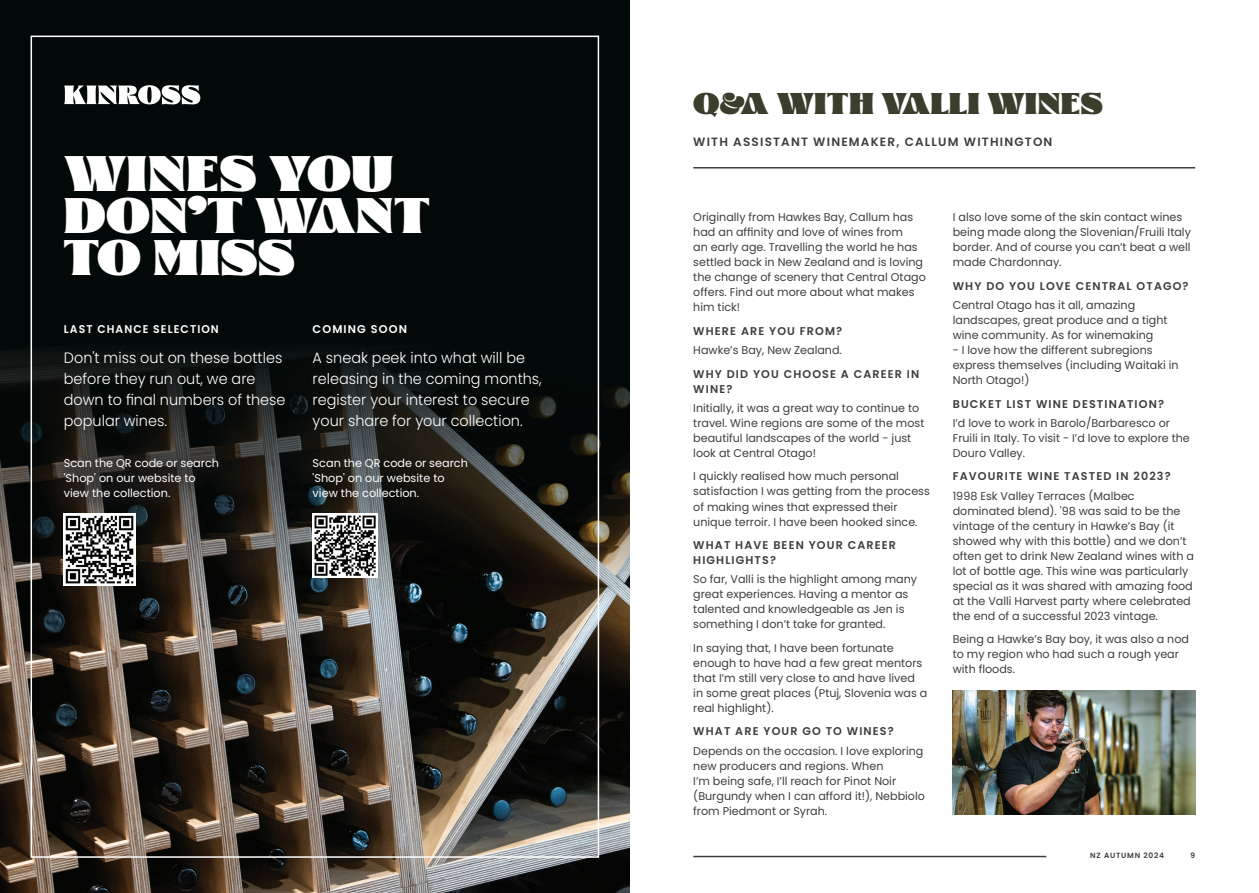
<style>
.page{position:relative;width:1259px;height:893px;background:#fff}
.page>*{position:absolute;margin:0;border:0;box-sizing:border-box;transform-origin:0 0}
.t1{font:49.8px/41.8px "Glodok Display";letter-spacing:.005em;color:#fff}
.t2{font:30px "Glodok Display";letter-spacing:.005em;color:#3c3d2c}
.t3{font:300 15px/21px "Poppins";color:#fff;scale:.96 1}
.t4{font:600 12px "Poppins";letter-spacing:.1em;color:#3e3e3f}
.t5{font:11.25px/15px "Poppins";color:#3e3e3f}
.t6{font:600 11.25px/15px "Poppins";letter-spacing:.1em;color:#3e3e3f}
.t7{font:11.25px/15px "Poppins";color:#fff}
.t8{font:600 11.25px "Poppins";letter-spacing:.1em;color:#fff;scale:.96 1}
.t9{font:600 11.25px "Poppins";letter-spacing:.1em;color:#fff}
.t10{font:600 7.5px "Poppins";letter-spacing:.1em;color:#3e3e3f}
</style>
<div class="page">
<hr style="left:693px;top:167px;width:502px;height:2px;background:#3e3e3f">
<img style="left:0;top:641px;width:629px;height:252px">
<svg style="left:0;top:0;width:629px;height:641px;fill:#030909"></svg>
<svg style="left:64px;top:85px;width:136px;height:19px"></svg>
<div style="left:45px;top:439px;width:193px;height:77px;background:#231f20;opacity:.75"></div>
<img style="left:64px;top:513px;width:72px;height:72px">
<img style="left:313px;top:513px;width:64px;height:65px">
<img style="left:952px;top:690px;width:243px;height:124px">
<hr style="left:693px;top:856px;width:353px;height:1px;background:#3e3e3f">
<p class="t1" style="left:64px;top:153px;width:367px">WINES YOU<br>DON’T WANT<br>TO MISS</p>
<p class="t8" style="left:64px;top:323px;width:163px">LAST CHANCE SELECTION</p>
<p class="t3" style="left:64px;top:347px;width:232px">Don't miss out on these bottles before they run out, we are down to final numbers of these popular wines.</p>
<p class="t9" style="left:313px;top:323px;width:96px">COMING SOON</p>
<p class="t3" style="left:313px;top:347px;width:240px">A sneak peek into what will be releasing in the coming months, register your interest to secure your share for your collection.</p>
<p class="t7" style="left:64px;top:456px;width:157px">Scan the QR code or search 'Shop' on our website to view the collection.</p>
<p class="t7" style="left:313px;top:456px;width:157px">Scan the QR code or search 'Shop' on our website to view the collection.</p>
<p class="t2" style="left:693px;top:85px;width:411px">Q&amp;A WITH VALLI WINES</p>
<p class="t4" style="left:693px;top:135px;width:361px">WITH ASSISTANT WINEMAKER, CALLUM WITHINGTON</p>
<p class="t5" style="left:693px;top:210px;width:234px">Originally from Hawkes Bay, Callum has had an affinity and love of wines from<br>an early age. Travelling the world he has settled back in New Zealand and is loving the change of scenery that Central Otago offers. Find out more about what makes him tick!</p>
<p class="t6" style="left:693px;top:324px;width:150px">WHERE ARE YOU FROM?</p>
<p class="t5" style="left:693px;top:343px;width:150px">Hawke’s Bay, New Zealand.</p>
<p class="t6" style="left:693px;top:366px;width:227px">WHY DID YOU CHOOSE A CAREER IN<br>WINE?</p>
<p class="t5" style="left:693px;top:401px;width:233px">Initially, it was a great way to continue to travel. Wine regions are some of the most beautiful landscapes of the world - just look at Central Otago!</p>
<p class="t5" style="left:693px;top:469px;width:238px">I quickly realised how much personal satisfaction I was getting from the process of making wines that expressed their unique terroir. I have been hooked since.</p>
<p class="t6" style="left:693px;top:538px;width:204px">WHAT HAVE BEEN YOUR CAREER<br>HIGHLIGHTS?</p>
<p class="t5" style="left:693px;top:572px;width:225px">So far, Valli is the highlight among many great experiences. Having a mentor as talented and knowledgeable as Jen is something I don’t take for granted.</p>
<p class="t5" style="left:693px;top:640px;width:236px">In saying that, I have been fortunate enough to have had a few great mentors that I’m still very close to and have lived in some great places (Ptuj, Slovenia was a real highlight).</p>
<p class="t6" style="left:693px;top:724px;width:202px">WHAT ARE YOUR GO TO WINES?</p>
<p class="t5" style="left:693px;top:743px;width:233px">Depends on the occasion. I love exploring new producers and regions. When<br>I’m being safe, I’ll reach for Pinot Noir (Burgundy when I can afford it!), Nebbiolo from Piedmont or Syrah.</p>
<p class="t5" style="left:952px;top:210px;width:240px">I also love some of the skin contact wines being made along the Slovenian/Fruili Italy border. And of course you can’t beat a well made Chardonnay.</p>
<p class="t6" style="left:952px;top:279px;width:237px">WHY DO YOU LOVE CENTRAL OTAGO?</p>
<p class="t5" style="left:952px;top:298px;width:216px">Central Otago has it all, amazing landscapes, great produce and a tight wine community. As for winemaking</p>
<p class="t5" style="left:952px;top:343px;width:227px">- I love how the different subregions express themselves (including Waitaki in<br>North Otago!)</p>
<p class="t6" style="left:952px;top:396px;width:213px">BUCKET LIST WINE DESTINATION?</p>
<p class="t5" style="left:952px;top:416px;width:238px">I’d love to work in Barolo/Barbaresco or<br>Fruili in Italy. To visit - I’d love to explore the<br>Douro Valley.</p>
<p class="t6" style="left:952px;top:469px;width:219px">FAVOURITE WINE TASTED IN 2023?</p>
<p class="t5" style="left:952px;top:488px;width:243px">1998 Esk Valley Terraces (Malbec dominated blend). '98 was said to be the vintage of the century in Hawke’s Bay (it showed why with this bottle) and we don’t often get to drink New Zealand wines with a lot of bottle age. This wine was particularly special as it was shared with amazing food at the Valli Harvest party where celebrated the end of a successful 2023 vintage.</p>
<p class="t5" style="left:952px;top:632px;width:238px">Being a Hawke’s Bay boy, it was also a nod to my region who had such a rough year with floods.</p>
<p class="t10" style="left:1090px;top:851px;width:75px">NZ AUTUMN 2024</p>
<p class="t10" style="left:1190px;top:851px;width:6px">9</p>
</div>
